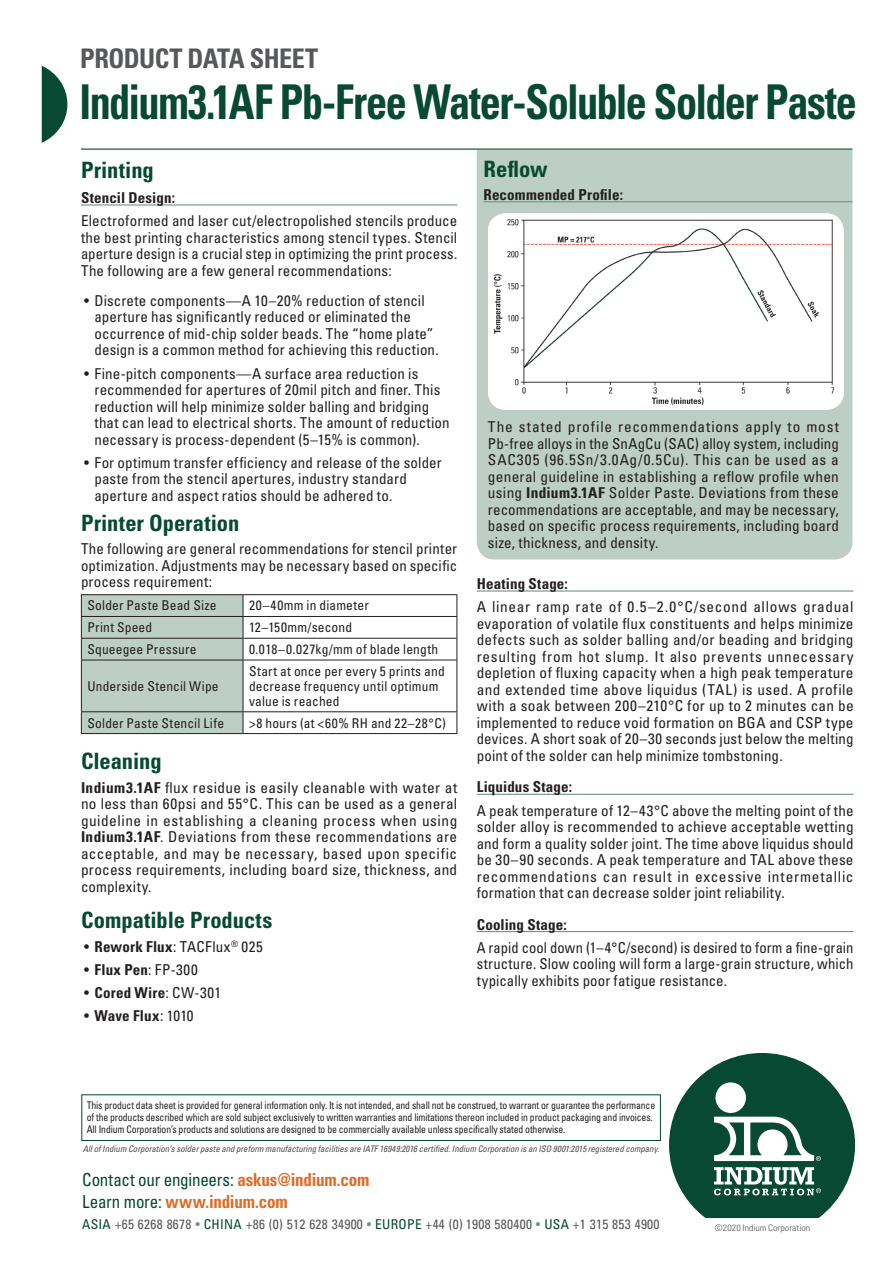
<style>
.page{position:relative;width:893px;height:1263px;background:#fff}
.page>*{position:absolute;margin:0;border:0;box-sizing:border-box;transform-origin:0 0}
.t1{font:700 condensed 48px "Univers LT Std";letter-spacing:-.035em;color:#074932;scale:.88 1}
.t2{font:700 condensed 27px "Univers LT Std";letter-spacing:-.02em;color:#57585a}
.Subhead{font:700 condensed 22.5px "Univers LT Std";color:#074932}
.Subhead_Indented{font:700 condensed 22.5px "Univers LT Std";color:#074932}
.t3{font:condensed 17.85px "Univers LT Std";letter-spacing:-.015em;color:#074932;scale:.95 1}
.t4{font:700 condensed 17.85px "Univers LT Std";letter-spacing:-.01em;color:#de6b27;scale:.95 1}
.Body_Text{font:condensed 15px/16.5px "Univers LT Std";letter-spacing:.01em;color:#231f20;text-align:justify}
.Subhead_2_with_Rule{font:700 condensed 15px "Univers LT Std";letter-spacing:.01em;color:#231f20}
.Bullets{font:condensed 15px "Univers LT Std";letter-spacing:.035em;color:#231f20}
.Bullets-2{font:700 condensed 15px "Univers LT Std";letter-spacing:.01em;color:#231f20}
.Table_Body{font:condensed 13.5px/15px "Univers LT Std";letter-spacing:.015em;color:#231f20}
.t5{font:condensed 13.5px "Univers LT Std";letter-spacing:.02em;color:#57585a}
.t6{font:condensed 10.5px/12px "Univers LT Std";letter-spacing:-.015em;color:#231f20;scale:.93 1}
.t7{font:italic condensed 9px "Univers LT Std";color:#4b4c4d}
.t8{font:300 condensed 9px "Univers LT Std";color:#57585a;scale:1.1 1}
.s1{font-weight:700}
.s2{font-weight:400}
.s3{font-weight:700;color:#de6b27}
.s4{font-weight:400;color:#074932}
.s5{color:#074932}
.s6{color:#719585}
</style>
<div class="page">
<svg style="left:42px;top:66px;width:25px;height:77px"></svg>
<svg style="left:669px;top:1053px;width:186px;height:165px"></svg>
<div style="left:715px;top:1082px;width:31px;height:31px;background:#fff;border-radius:50%"></div>
<div style="left:81px;top:1094px;width:580px;height:47px;border:1px solid #074932"></div>
<div style="left:477px;top:150px;width:375px;height:409px;background:#bccec5"></div>
<hr style="left:483px;top:201px;width:369px;height:1px;background:#719585">
<hr style="left:477px;top:590px;width:377px;height:2px;background:#719585">
<hr style="left:477px;top:794px;width:377px;height:1px;background:#719585">
<hr style="left:477px;top:931px;width:377px;height:1px;background:#719585">
<img style="left:488px;top:213px;width:351px;height:197px">
<hr style="left:81px;top:149px;width:771px;height:1px;background:#074932">
<hr style="left:81px;top:204px;width:376px;height:2px;background:#719585">
<hr style="left:81px;top:594px;width:162px;height:1px;background:#231f20">
<hr style="left:243px;top:594px;width:214px;height:1px;background:#231f20">
<hr style="left:243px;top:616px;width:214px;height:1px;background:#231f20">
<hr style="left:243px;top:638px;width:214px;height:1px;background:#231f20">
<svg style="left:457px;top:595px;width:1px;height:65px"></svg>
<hr style="left:243px;top:660px;width:214px;height:1px;background:#231f20">
<hr style="left:457px;top:660px;width:1px;height:51px;background:#231f20">
<hr style="left:243px;top:711px;width:214px;height:1px;background:#231f20">
<svg style="left:81px;top:595px;width:163px;height:138px;background:#b5c6be"></svg>
<svg style="left:457px;top:712px;width:1px;height:21px"></svg>
<hr style="left:81px;top:733px;width:162px;height:1px;background:#231f20">
<hr style="left:243px;top:733px;width:214px;height:1px;background:#231f20">
<p class="t2" style="left:80px;top:42px;width:240px">PRODUCT DATA SHEET</p>
<p class="t1" style="left:80px;top:72px;width:885px">Indium3.1AF Pb-Free Water-Soluble Solder Paste</p>
<p class="Subhead" style="left:81px;top:156px;width:74px">Printing</p>
<p class="Subhead_2_with_Rule" style="left:81px;top:189px;width:96px">Stencil Design:</p>
<p class="Body_Text" style="left:81px;top:212px;width:378px">Electroformed and laser cut/electropolished stencils produce the best printing characteristics among stencil types. Stencil aperture design is a crucial step in optimizing the print process.<br>The following are a few general recommendations:</p>
<p class="Body_Text" style="left:94px;top:292px;width:346px;text-align:left;text-indent:-10px">• Discrete components—A 10–20% reduction of stencil aperture has significantly reduced or eliminated the occurrence of mid-chip solder beads. The “home plate” design is a common method for achieving this reduction.</p>
<p class="Body_Text" style="left:94px;top:365px;width:357px;text-align:left;text-indent:-10px">• Fine-pitch components—A surface area reduction is recommended for apertures of 20mil pitch and finer. This reduction will help minimize solder balling and bridging that can lead to electrical shorts. The amount of reduction necessary is process-dependent (5–15% is common).</p>
<p class="Body_Text" style="left:94px;top:454px;width:349px;text-align:left;text-indent:-10px">• For optimum transfer efficiency and release of the solder paste from the stencil apertures, industry standard aperture and aspect ratios should be adhered to.</p>
<p class="Subhead" style="left:81px;top:509px;width:160px">Printer Operation</p>
<p class="Body_Text" style="left:81px;top:540px;width:378px">The following are general recommendations for stencil printer optimization. Adjustments may be necessary based on specific process requirement:</p>
<p class="Table_Body" style="left:87px;top:598px;width:131px">Solder Paste Bead Size</p>
<p class="Table_Body" style="left:249px;top:598px;width:121px">20–40mm in diameter</p>
<p class="Table_Body" style="left:87px;top:620px;width:66px">Print Speed</p>
<p class="Table_Body" style="left:249px;top:620px;width:105px">12–150mm/second</p>
<p class="Table_Body" style="left:87px;top:641px;width:111px">Squeegee Pressure</p>
<p class="Table_Body" style="left:249px;top:641px;width:191px">0.018–0.027kg/mm of blade length</p>
<p class="Table_Body" style="left:87px;top:678px;width:133px">Underside Stencil Wipe</p>
<p class="Table_Body" style="left:249px;top:663px;width:197px">Start at once per every 5 prints and decrease frequency until optimum value is reached</p>
<p class="Table_Body" style="left:87px;top:715px;width:138px">Solder Paste Stencil Life</p>
<p class="Table_Body" style="left:249px;top:715px;width:198px">&gt;8 hours (at &lt;60% RH and 22–28°C)</p>
<p class="Subhead" style="left:81px;top:747px;width:82px">Cleaning</p>
<p class="Body_Text" style="left:81px;top:779px;width:378px"><span class="s1">Indium3.1AF</span> flux residue is easily cleanable with water at no less than 60psi and 55°C. This can be used as a general guideline in establishing a cleaning process when using <span class="s1">Indium3.1AF</span>. Deviations from these recommendations are acceptable, and may be necessary, based upon specific process requirements, including board size, thickness, and complexity.</p>
<p class="Subhead" style="left:81px;top:906px;width:193px">Compatible Products</p>
<p class="Bullets" style="left:84px;top:937px;width:180px">• <span class="s1">Rework Flux</span>: TACFlux<sup>®</sup> 025</p>
<p class="Bullets" style="left:84px;top:960px;width:115px">• <span class="s1">Flux Pen</span>: FP-300</p>
<p class="Bullets-2" style="left:84px;top:984px;width:139px"><span class="s2">•</span> Cored Wire<span class="s2">: CW-301</span></p>
<p class="Bullets-2" style="left:84px;top:1007px;width:111px"><span class="s2">•</span> Wave Flux<span class="s2">: 1010</span></p>
<p class="Subhead_Indented" style="left:483px;top:155px;width:66px">Reflow</p>
<p class="Subhead_2_with_Rule" style="left:483px;top:185px;width:141px">Recommended Profile:</p>
<p class="Body_Text" style="left:488px;top:418px;width:353px">The stated profile recommendations apply to most Pb-free alloys in the SnAgCu (SAC) alloy system, including SAC305 (96.5Sn/3.0Ag/0.5Cu). This can be used as a general guideline in establishing a reflow profile when using <span class="s1">Indium3.1AF</span> Solder Paste. Deviations from these recommendations are acceptable, and may be necessary, based on specific process requirements, including board size, thickness, and density.</p>
<p class="Subhead_2_with_Rule" style="left:477px;top:575px;width:93px">Heating Stage:</p>
<p class="Body_Text" style="left:477px;top:599px;width:378px">A linear ramp rate of 0.5–2.0°C/second allows gradual evaporation of volatile flux constituents and helps minimize defects such as solder balling and/or beading and bridging resulting from hot slump. It also prevents unnecessary depletion of fluxing capacity when a high peak temperature and extended time above liquidus (TAL) is used. A profile with a soak between 200–210°C for up to 2 minutes can be implemented to reduce void formation on BGA and CSP type devices. A short soak of 20–30 seconds just below the melting point of the solder can help minimize tombstoning.</p>
<p class="Subhead_2_with_Rule" style="left:477px;top:778px;width:97px">Liquidus Stage:</p>
<p class="Body_Text" style="left:477px;top:802px;width:378px">A peak temperature of 12–43°C above the melting point of the solder alloy is recommended to achieve acceptable wetting and form a quality solder joint. The time above liquidus should be 30–90 seconds. A peak temperature and TAL above these recommendations can result in excessive intermetallic formation that can decrease solder joint reliability.</p>
<p class="Subhead_2_with_Rule" style="left:477px;top:915px;width:92px">Cooling Stage:</p>
<p class="Body_Text" style="left:477px;top:939px;width:378px">A rapid cool down (1–4°C/second) is desired to form a fine-grain structure. Slow cooling will form a large-grain structure, which typically exhibits poor fatigue resistance.</p>
<p class="t6" style="left:87px;top:1099px;width:613px">This product data sheet is provided for general information only. It is not intended, and shall not be construed, to warrant or guarantee the performance of the products described which are sold subject exclusively to written warranties and limitations thereon included in product packaging and invoices.<br>All Indium Corporation’s products and solutions are designed to be commercially available unless specifically stated otherwise.</p>
<p class="t7" style="left:83px;top:1143px;width:578px">All of Indium Corporation’s solder paste and preform manufacturing facilities are IATF 16949:2016 certified. Indium Corporation is an ISO 9001:2015 registered company.</p>
<p class="t3" style="left:82px;top:1169px;width:304px">Contact our engineers: <span class="s3">askus@indium.com</span></p>
<p class="t4" style="left:82px;top:1190px;width:218px"><span class="s4">Learn more:</span> www.indium.com</p>
<p class="t5" style="left:82px;top:1216px;width:579px"><span class="s5">ASIA</span> +65 6268 8678 <span class="s6">•</span> <span class="s5">CHINA</span> +86 (0) 512 628 34900 <span class="s6">•</span> <span class="s5">EUROPE</span> +44 (0) 1908 580400 <span class="s6">•</span> <span class="s5">USA</span> +1 315 853 4900</p>
<p class="t8" style="left:715px;top:1222px;width:88px">©2020 Indium Corporation</p>
</div>
